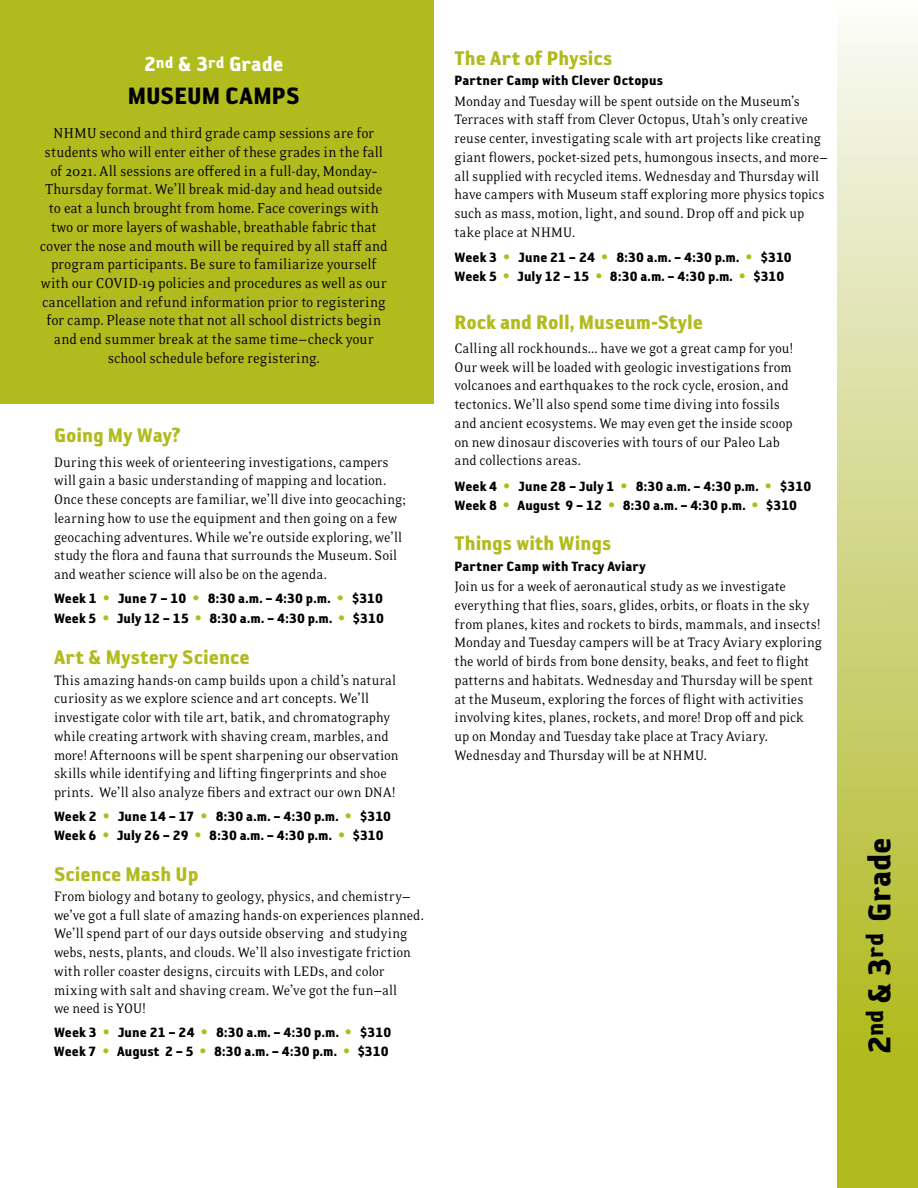
<style>
.page{position:relative;width:918px;height:1188px;background:#fff}
.page>*{position:absolute;margin:0;border:0;box-sizing:border-box;transform-origin:0 0}
.t1{font:36px "Reykjavik One OT D Gauge";letter-spacing:-.01em;color:#000}
.t2{font:27px "Reykjavik One OT D Gauge";color:#000}
.t3{font:23.25px "Reykjavik One OT D Gauge";letter-spacing:-.005em;color:#fff}
.t4{font:22.5px "Reykjavik One OT D Gauge";color:#b2bb1e}
.t5{font:16.5px/18.8px "Eidetic Neo OT";letter-spacing:-.005em;color:#000;text-align:center;scale:.9 1}
.t6{font:15.75px/18.8px "Eidetic Neo OT";color:#000;scale:.9 1}
.t7{font:15.3px/18.8px "Reykjavik One OT D Gauge";letter-spacing:.005em;color:#000}
.s1{font-size:18px}
.s2{font-family:"Gill Sans";font-weight:700;color:#b2bb1e}
</style>
<div class="page">
<div style="left:0;top:0;width:433px;height:404px;background:#b2bb1e"></div>
<div style="left:837px;top:0;width:81px;height:1188px;background:linear-gradient(to bottom,#f7f8f5,#a9b30a)"></div>
<h3 class="t3" style="left:144px;top:52px;width:141px">2<span class="s1">nd</span> &amp; 3<span class="s1">rd</span> Grade</h3>
<h2 class="t2" style="left:128px;top:82px;width:174px">MUSEUM CAMPS</h2>
<p class="t5" style="left:40px;top:124px;width:388px">NHMU second and third grade camp sessions are for students who will enter either of these grades in the fall of 2021. All sessions are offered in a full-day, Monday– Thursday format. We’ll break mid-day and head outside to eat a lunch brought from home. Face coverings with two or more layers of washable, breathable fabric that cover the nose and mouth will be required by all staff and program participants. Be sure to familiarize yourself with our COVID-19 policies and procedures as well as our cancellation and refund information prior to registering for camp. Please note that not all school districts begin and end summer break at the same time—check your school schedule before registering.</p>
<h3 class="t4" style="left:54px;top:423px;width:128px">Going My Way?</h3>
<p class="t6" style="left:54px;top:453px;width:393px">During this week of orienteering investigations, campers will gain a basic understanding of mapping and location.<br>Once these concepts are familiar, we’ll dive into geocaching; learning how to use the equipment and then going on a few geocaching adventures. While we’re outside exploring, we’ll study the flora and fauna that surrounds the Museum. Soil and weather science will also be on the agenda.</p>
<p class="t7" style="left:54px;top:588px;width:331px;line-height:20.4px">Week 1 <span class="s2">•</span> June 7 – 10 <span class="s2">•</span> 8:30 a.m. – 4:30 p.m. <span class="s2">•</span> $310<br>Week 5 <span class="s2">•</span> July 12 – 15 <span class="s2">•</span> 8:30 a.m. – 4:30 p.m. <span class="s2">•</span> $310</p>
<h3 class="t4" style="left:54px;top:645px;width:197px">Art &amp; Mystery Science</h3>
<p class="t6" style="left:54px;top:671px;width:385px">This amazing hands-on camp builds upon a child’s natural curiosity as we explore science and art concepts. We’ll investigate color with tile art, batik, and chromatography while creating artwork with shaving cream, marbles, and more! Afternoons will be spent sharpening our observation skills while identifying and lifting fingerprints and shoe prints. We’ll also analyze fibers and extract our own DNA!</p>
<p class="t7" style="left:54px;top:807px;width:339px">Week 2 <span class="s2">•</span> June 14 – 17 <span class="s2">•</span> 8:30 a.m. – 4:30 p.m. <span class="s2">•</span> $310<br>Week 6 <span class="s2">•</span> July 26 – 29 <span class="s2">•</span> 8:30 a.m. – 4:30 p.m. <span class="s2">•</span> $310</p>
<h3 class="t4" style="left:54px;top:862px;width:146px">Science Mash Up</h3>
<p class="t6" style="left:54px;top:887px;width:413px">From biology and botany to geology, physics, and chemistry— we’ve got a full slate of amazing hands-on experiences planned.<br>We’ll spend part of our days outside observing and studying webs, nests, plants, and clouds. We’ll also investigate friction with roller coaster designs, circuits with LEDs, and color mixing with salt and shaving cream. We’ve got the fun—all<br>we need is YOU!</p>
<p class="t7" style="left:54px;top:1023px;width:339px">Week 3 <span class="s2">•</span> June 21 – 24 <span class="s2">•</span> 8:30 a.m. – 4:30 p.m. <span class="s2">•</span> $310<br>Week 7 <span class="s2">•</span> August 2 – 5 <span class="s2">•</span> 8:30 a.m. – 4:30 p.m. <span class="s2">•</span> $310</p>
<h3 class="t4" style="left:454px;top:46px;width:160px">The Art of Physics</h3>
<p class="t7" style="left:454px;top:71px;width:210px">Partner Camp with Clever Octopus</p>
<p class="t6" style="left:454px;top:92px;width:416px">Monday and Tuesday will be spent outside on the Museum’s Terraces with staff from Clever Octopus, Utah’s only creative reuse center, investigating scale with art projects like creating giant flowers, pocket-sized pets, humongous insects, and more— all supplied with recycled items. Wednesday and Thursday will have campers with Museum staff exploring more physics topics such as mass, motion, light, and sound. Drop off and pick up take place at NHMU.</p>
<p class="t7" style="left:454px;top:248px;width:339px">Week 3 <span class="s2">•</span> June 21 – 24 <span class="s2">•</span> 8:30 a.m. – 4:30 p.m. <span class="s2">•</span> $310<br>Week 5 <span class="s2">•</span> July 12 – 15 <span class="s2">•</span> 8:30 a.m. – 4:30 p.m. <span class="s2">•</span> $310</p>
<h3 class="t4" style="left:454px;top:310px;width:250px">Rock and Roll, Museum-Style</h3>
<p class="t6" style="left:454px;top:339px;width:378px">Calling all rockhounds... have we got a great camp for you!<br>Our week will be loaded with geologic investigations from volcanoes and earthquakes to the rock cycle, erosion, and tectonics. We’ll also spend some time diving into fossils and ancient ecosystems. We may even get the inside scoop on new dinosaur discoveries with tours of our Paleo Lab and collections areas.</p>
<p class="t7" style="left:454px;top:477px;width:358px">Week 4 <span class="s2">•</span> June 28 – July 1 <span class="s2">•</span> 8:30 a.m. – 4:30 p.m. <span class="s2">•</span> $310<br>Week 8 <span class="s2">•</span> August 9 – 12 <span class="s2">•</span> 8:30 a.m. – 4:30 p.m. <span class="s2">•</span> $310</p>
<h3 class="t4" style="left:455px;top:531px;width:158px">Things with Wings</h3>
<p class="t7" style="left:455px;top:557px;width:193px">Partner Camp with Tracy Aviary</p>
<p class="t6" style="left:455px;top:577px;width:410px">Join us for a week of aeronautical study as we investigate everything that flies, soars, glides, orbits, or floats in the sky from planes, kites and rockets to birds, mammals, and insects!<br>Monday and Tuesday campers will be at Tracy Aviary exploring the world of birds from bone density, beaks, and feet to flight patterns and habitats. Wednesday and Thursday will be spent at the Museum, exploring the forces of flight with activities involving kites, planes, rockets, and more! Drop off and pick up on Monday and Tuesday take place at Tracy Aviary.<br>Wednesday and Thursday will be at NHMU.</p>
<h1 class="t1" style="left:860px;top:1054px;width:218px;rotate:-90deg">2<sup>nd</sup> &amp; 3<sup>rd</sup> Grade</h1>
</div>
